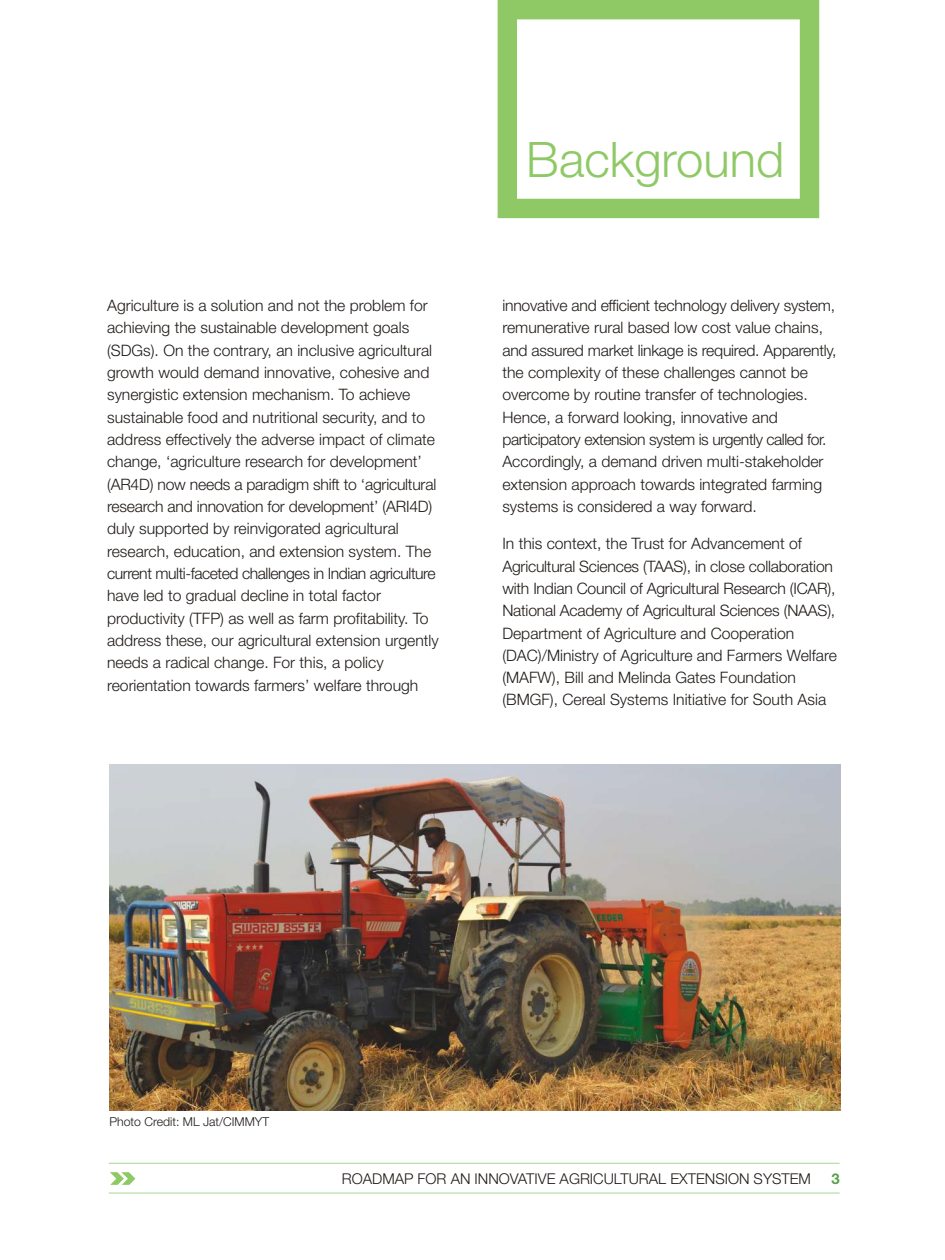
<style>
.page{position:relative;width:945px;height:1260px;background:#fff}
.page>*{position:absolute;margin:0;border:0;box-sizing:border-box;transform-origin:0 0}
.t1{font:300 49px "Helvetica Neue";color:#8fc966}
.t2{font:300 15.75px/22.4px "Helvetica Neue";color:#1f1a17}
.t3{font:300 14.88px "Helvetica Neue";color:#1f1a17}
.t4{font:700 14.88px "Helvetica Neue";color:#57a34a}
.t5{font:300 12.25px "Helvetica Neue";color:#1f1a17}
</style>
<div class="page">
<hr style="left:109px;top:1193px;width:731px;height:1px;background:#a6d696">
<hr style="left:109px;top:1163px;width:731px;height:1px;background:#a6d696">
<svg style="left:498px;top:0;width:321px;height:218px"></svg>
<svg style="left:110px;top:1172px;width:25px;height:13px"></svg>
<img style="left:110px;top:764px;width:730px;height:347px">
<h1 class="t1" style="left:526px;top:130px;width:259px">Background</h1>
<p class="t2" style="left:107px;top:294px;width:333px">Agriculture is a solution and not the problem for achieving the sustainable development goals (SDGs). On the contrary, an inclusive agricultural growth would demand innovative, cohesive and synergistic extension mechanism. To achieve sustainable food and nutritional security, and to address effectively the adverse impact of climate change, ‘agriculture research for development’ (AR4D) now needs a paradigm shift to ‘agricultural research and innovation for development’ (ARI4D) duly supported by reinvigorated agricultural research, education, and extension system. The current multi-faceted challenges in Indian agriculture have led to gradual decline in total factor productivity (TFP) as well as farm profitability. To address these, our agricultural extension urgently needs a radical change. For this, a policy reorientation towards farmers’ welfare through</p>
<p class="t2" style="left:502px;top:294px;width:336px">innovative and efficient technology delivery system, remunerative rural based low cost value chains, and assured market linkage is required. Apparently, the complexity of these challenges cannot be overcome by routine transfer of technologies.<br>Hence, a forward looking, innovative and participatory extension system is urgently called for.<br>Accordingly, a demand driven multi-stakeholder extension approach towards integrated farming systems is considered a way forward.</p>
<p class="t2" style="left:502px;top:532px;width:336px">In this context, the Trust for Advancement of Agricultural Sciences (TAAS), in close collaboration with Indian Council of Agricultural Research (ICAR), National Academy of Agricultural Sciences (NAAS), Department of Agriculture and Cooperation (DAC)/Ministry of Agriculture and Farmers Welfare (MAFW), Bill and Melinda Gates Foundation (BMGF), Cereal Systems Initiative for South Asia</p>
<p class="t5" style="left:110px;top:1115px;width:161px">Photo Credit: ML Jat/CIMMYT</p>
<p class="t3" style="left:342px;top:1170px;width:471px">ROADMAP FOR AN INNOVATIVE AGRICULTURAL EXTENSION SYSTEM</p>
<p class="t4" style="left:832px;top:1170px;width:10px">3</p>
</div>
